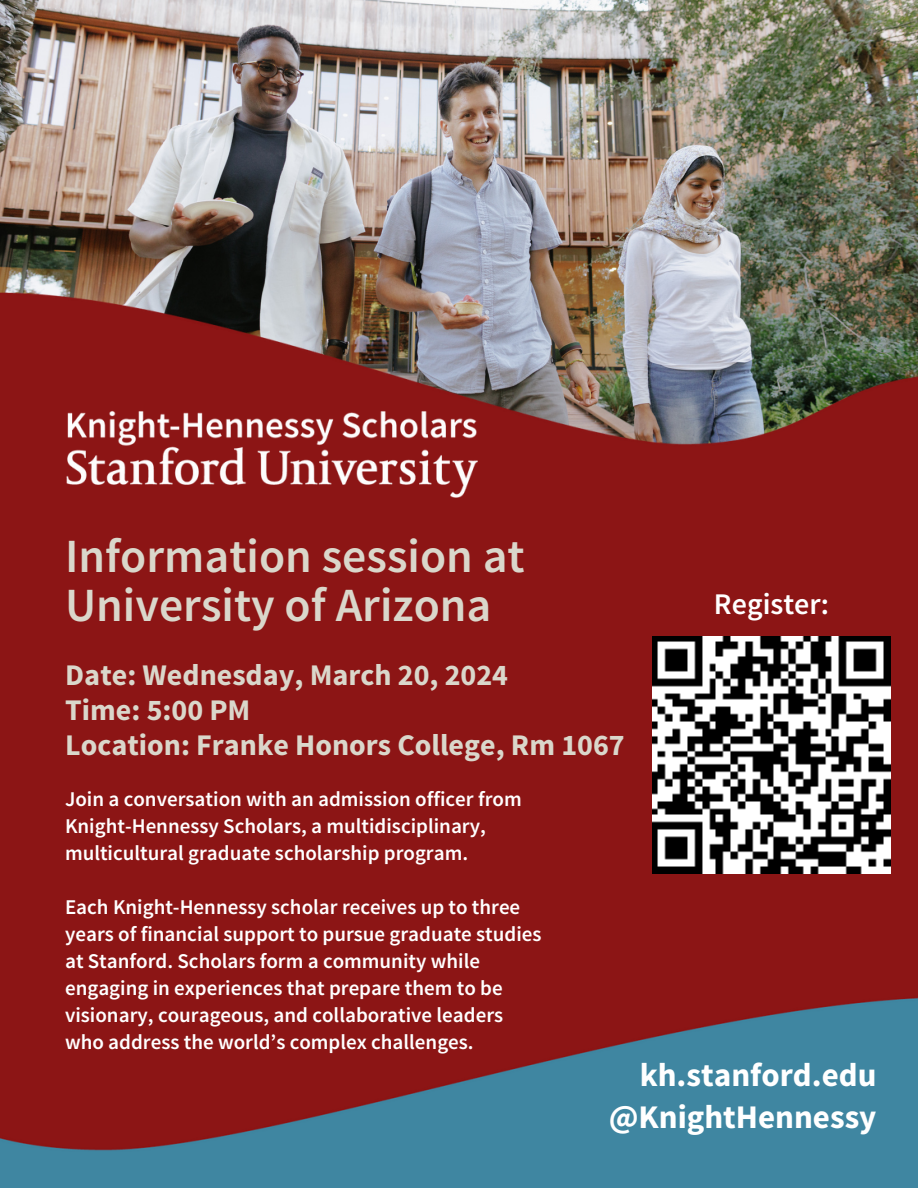
<style>
.page{position:relative;width:918px;height:1188px;background:#fff}
.page>*{position:absolute;margin:0;border:0;box-sizing:border-box;transform-origin:0 0}
.t1{font:600 47.7px/48.9px "Source Sans Pro";color:#dad7cb}
.t2{font:700 33px/41.7px "Source Sans Pro";color:#fff;text-align:right}
.t3{font:700 30px/34.8px "Source Sans Pro";color:#dad7cb}
.t4{font:600 30px "Source Sans Pro";color:#fff}
.t5{font:600 21px/27px "Source Sans Pro";color:#fff}
</style>
<div class="page">
<img style="left:0;top:0;width:918px;height:83px">
<img style="left:0;top:83px;width:918px;height:1105px">
<img style="left:27px;top:405px;width:491px;height:101px">
<img style="left:653px;top:636px;width:237px;height:237px">
<p class="t1" style="left:65px;top:530px;width:461px">Information session at<br>University of Arizona</p>
<h2 class="t3" style="left:65px;top:657px;width:561px">Date: Wednesday, March 20, 2024<br>Time: 5:00 PM<br>Location: Franke Honors College, Rm 1067</h2>
<h2 class="t5" style="left:65px;top:785px;width:458px">Join a conversation with an admission officer from<br>Knight-Hennessy Scholars, a multidisciplinary, multicultural graduate scholarship program.</h2>
<h2 class="t5" style="left:65px;top:893px;width:478px">Each Knight-Hennessy scholar receives up to three years of financial support to pursue graduate studies at Stanford. Scholars form a community while engaging in experiences that prepare them to be visionary, courageous, and collaborative leaders who address the world’s complex challenges.</h2>
<p class="t4" style="left:714px;top:585px;width:117px">Register:</p>
<p class="t2" style="left:609px;top:1053px;width:269px">kh.stanford.edu @KnightHennessy</p>
</div>
